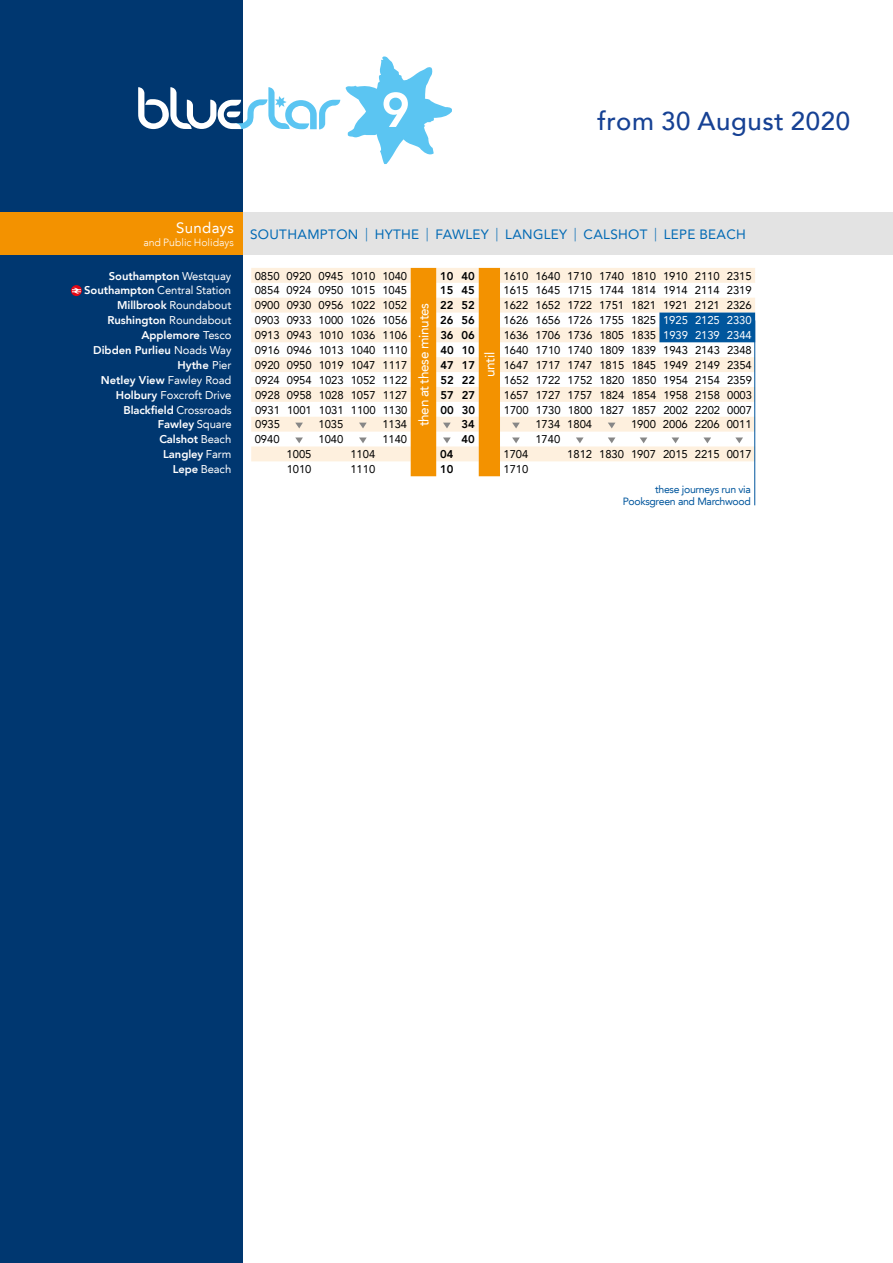
<style>
.page{position:relative;width:893px;height:1263px;background:#fff}
.page>*{position:absolute;margin:0;border:0;box-sizing:border-box;transform-origin:0 0}
.t1{font:500 25.8px "Avenir LT";letter-spacing:.025em;color:#164194}
.t2{font:15px "Avenir LT";letter-spacing:.025em;color:#fff}
.t3{font:13.5px "Avenir LT";letter-spacing:.025em;color:#0069b4}
.t4{font:13.5px "Avenir LT";letter-spacing:-.02em;color:#fff}
.t5{font:11.25px "Avenir LT";letter-spacing:-.005em;color:#000}
.t6{font:800 11.25px "Avenir LT";letter-spacing:-.005em;color:#fff}
.t7{font:11.25px "Avenir LT";letter-spacing:-.005em;color:#fff}
.t8{font:800 11.25px "Avenir LT";letter-spacing:-.005em;color:#000}
.t9{font:10.5px/12.6px "Avenir LT";letter-spacing:-.03em;color:#00569d;text-align:right}
.t10{font:300 10.5px "Avenir LT";color:#fff}
.s1{font-weight:400}
.s2{font-weight:300}
.s3{font-weight:800}
.s4{color:#fff}
</style>
<div class="page">
<div style="left:0;top:0;width:242px;height:1263px;background:#003770"></div>
<div style="left:242px;top:213px;width:651px;height:42px;background:#e3e3e3"></div>
<div style="left:0;top:213px;width:242px;height:42px;background:#f39200"></div>
<svg style="left:346px;top:56px;width:106px;height:108px"></svg>
<svg style="left:138px;top:87px;width:202px;height:42px"></svg>
<svg style="left:251px;top:268px;width:504px;height:193px;fill:#fef0de"></svg>
<div style="left:659px;top:313px;width:96px;height:29px;background:#00569d"></div>
<svg style="left:71px;top:285px;width:11px;height:11px"></svg>
<svg style="left:72px;top:288px;width:9px;height:6px"></svg>
<svg style="left:295px;top:423px;width:8px;height:5px"></svg>
<svg style="left:359px;top:423px;width:8px;height:5px"></svg>
<svg style="left:512px;top:423px;width:8px;height:5px"></svg>
<svg style="left:608px;top:423px;width:7px;height:5px"></svg>
<svg style="left:295px;top:437px;width:8px;height:6px"></svg>
<svg style="left:359px;top:437px;width:8px;height:6px"></svg>
<svg style="left:411px;top:268px;width:89px;height:208px"></svg>
<svg style="left:512px;top:437px;width:8px;height:6px"></svg>
<svg style="left:576px;top:437px;width:8px;height:6px"></svg>
<svg style="left:608px;top:437px;width:7px;height:6px"></svg>
<svg style="left:640px;top:437px;width:7px;height:6px"></svg>
<svg style="left:672px;top:437px;width:7px;height:6px"></svg>
<svg style="left:703px;top:437px;width:8px;height:6px"></svg>
<svg style="left:735px;top:437px;width:8px;height:6px"></svg>
<hr style="left:754px;top:320px;width:1px;height:185px;background:#00569d">
<h1 class="t1" style="left:597px;top:106px;width:254px">from 30 August 2020</h1>
<h2 class="t2" style="left:176px;top:219px;width:59px">Sundays</h2>
<p class="t10" style="left:143px;top:236px;width:92px">and Public Holidays</p>
<p class="t6" style="left:109px;top:269px;width:124px">Southampton <span class="s1">Westquay</span></p>
<p class="t5" style="left:255px;top:269px;width:154px">0850 0920 0945 1010 1040</p>
<p class="t3" style="left:250px;top:226px;width:497px">SOUTHAMPTON <span class="s2">|</span> HYTHE <span class="s2">|</span> FAWLEY <span class="s2">|</span> LANGLEY <span class="s2">|</span> CALSHOT <span class="s2">|</span> LEPE BEACH</p>
<p class="t8" style="left:440px;top:269px;width:36px">10 40</p>
<p class="t5" style="left:503px;top:269px;width:250px">1610 1640 1710 1740 1810 1910 2110 2315</p>
<p class="t7" style="left:84px;top:284px;width:149px"><span class="s3">Southampton</span> Central Station</p>
<p class="t5" style="left:255px;top:284px;width:154px">0854 0924 0950 1015 1045</p>
<p class="t8" style="left:440px;top:284px;width:36px">15 45</p>
<p class="t5" style="left:504px;top:284px;width:250px">1615 1645 1715 1744 1814 1914 2114 2319</p>
<p class="t7" style="left:117px;top:299px;width:116px"><span class="s3">Millbrook</span> Roundabout</p>
<p class="t5" style="left:255px;top:299px;width:154px">0900 0930 0956 1022 1052</p>
<p class="t8" style="left:440px;top:299px;width:36px">22 52</p>
<p class="t5" style="left:504px;top:299px;width:250px">1622 1652 1722 1751 1821 1921 2121 2326</p>
<p class="t6" style="left:107px;top:314px;width:125px">Rushington <span class="s1">Roundabout</span></p>
<p class="t5" style="left:255px;top:314px;width:154px">0903 0933 1000 1026 1056</p>
<p class="t8" style="left:440px;top:314px;width:36px">26 56</p>
<p class="t5" style="left:504px;top:314px;width:250px">1626 1656 1726 1755 1825 <span class="s4">1925 2125 2330</span></p>
<p class="t6" style="left:142px;top:329px;width:91px">Applemore <span class="s1">Tesco</span></p>
<p class="t5" style="left:255px;top:329px;width:154px">0913 0943 1010 1036 1106</p>
<p class="t8" style="left:440px;top:329px;width:36px">36 06</p>
<p class="t5" style="left:504px;top:329px;width:250px">1636 1706 1736 1805 1835 <span class="s4">1939 2139 2344</span></p>
<p class="t6" style="left:93px;top:343px;width:140px">Dibden Purlieu <span class="s1">Noads Way</span></p>
<p class="t5" style="left:255px;top:344px;width:154px">0916 0946 1013 1040 1110</p>
<p class="t8" style="left:440px;top:343px;width:36px">40 10</p>
<p class="t5" style="left:504px;top:344px;width:250px">1640 1710 1740 1809 1839 1943 2143 2348</p>
<p class="t6" style="left:178px;top:358px;width:55px">Hythe <span class="s1">Pier</span></p>
<p class="t5" style="left:255px;top:358px;width:154px">0920 0950 1019 1047 1117</p>
<p class="t8" style="left:440px;top:358px;width:36px">47 17</p>
<p class="t5" style="left:504px;top:358px;width:250px">1647 1717 1747 1815 1845 1949 2149 2354</p>
<p class="t6" style="left:101px;top:373px;width:132px">Netley View <span class="s1">Fawley Road</span></p>
<p class="t5" style="left:255px;top:373px;width:154px">0924 0954 1023 1052 1122</p>
<p class="t8" style="left:440px;top:373px;width:36px">52 22</p>
<p class="t5" style="left:504px;top:373px;width:250px">1652 1722 1752 1820 1850 1954 2154 2359</p>
<p class="t7" style="left:116px;top:388px;width:117px"><span class="s3">Holbury</span> Foxcroft Drive</p>
<p class="t5" style="left:255px;top:388px;width:154px">0928 0958 1028 1057 1127</p>
<p class="t8" style="left:441px;top:388px;width:36px">57 27</p>
<p class="t5" style="left:504px;top:388px;width:250px">1657 1727 1757 1824 1854 1958 2158 0003</p>
<p class="t6" style="left:123px;top:403px;width:110px">Blackfield <span class="s1">Crossroads</span></p>
<p class="t5" style="left:255px;top:403px;width:154px">0931 1001 1031 1100 1130</p>
<p class="t8" style="left:441px;top:403px;width:36px">00 30</p>
<p class="t5" style="left:504px;top:403px;width:250px">1700 1730 1800 1827 1857 2002 2202 0007</p>
<p class="t6" style="left:158px;top:418px;width:75px">Fawley <span class="s1">Square</span></p>
<p class="t5" style="left:255px;top:418px;width:26px">0935</p>
<p class="t5" style="left:319px;top:418px;width:26px">1035</p>
<p class="t5" style="left:382px;top:418px;width:26px">1134</p>
<p class="t8" style="left:461px;top:418px;width:15px">34</p>
<p class="t5" style="left:535px;top:418px;width:58px">1734 1804</p>
<p class="t5" style="left:631px;top:418px;width:122px">1900 2006 2206 0011</p>
<p class="t6" style="left:159px;top:433px;width:73px">Calshot <span class="s1">Beach</span></p>
<p class="t5" style="left:255px;top:433px;width:26px">0940</p>
<p class="t5" style="left:319px;top:433px;width:26px">1040</p>
<p class="t5" style="left:382px;top:433px;width:26px">1140</p>
<p class="t8" style="left:461px;top:433px;width:15px">40</p>
<p class="t5" style="left:535px;top:433px;width:26px">1740</p>
<p class="t6" style="left:163px;top:448px;width:70px">Langley <span class="s1">Farm</span></p>
<p class="t5" style="left:287px;top:448px;width:26px">1005</p>
<p class="t5" style="left:350px;top:448px;width:26px">1104</p>
<p class="t8" style="left:440px;top:448px;width:15px">04</p>
<p class="t5" style="left:503px;top:448px;width:26px">1704</p>
<p class="t5" style="left:567px;top:448px;width:186px">1812 1830 1907 2015 2215 0017</p>
<p class="t7" style="left:173px;top:463px;width:60px"><span class="s3">Lepe</span> Beach</p>
<p class="t5" style="left:287px;top:463px;width:26px">1010</p>
<p class="t5" style="left:350px;top:463px;width:26px">1110</p>
<p class="t8" style="left:440px;top:462px;width:15px">10</p>
<p class="t5" style="left:504px;top:463px;width:26px">1710</p>
<p class="t9" style="left:623px;top:483px;width:130px">these journeys run via<br>Pooksgreen and Marchwood</p>
<p class="t4" style="left:416px;top:426px;width:125px;rotate:-90deg">then at these minutes</p>
<p class="t4" style="left:482px;top:377px;width:27px;rotate:-90deg">until</p>
</div>
